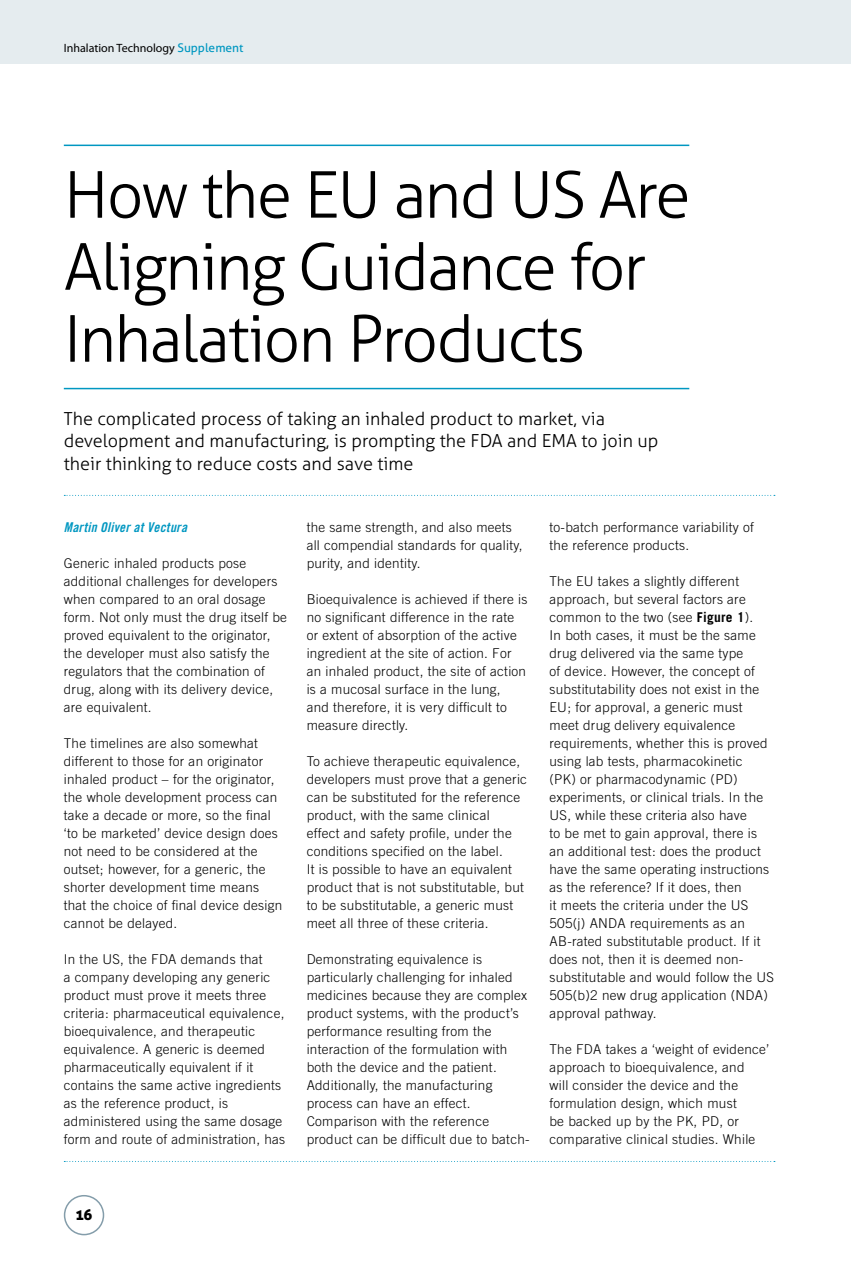
<style>
.page{position:relative;width:851px;height:1263px;background:#fff}
.page>*{position:absolute;margin:0;border:0;box-sizing:border-box;transform-origin:0 0}
.t1{font:300 64.5px/72px "Aller";letter-spacing:-.03em;color:#000}
.t2{font:300 18px/22.5px "Aller";color:#000}
.t3{font:15px "Aller Display";color:#000}
.t4{font:300 13.5px/18px "Trade Gothic LT Std";letter-spacing:.02em;color:#000}
.t5{font:13.5px "Trade Gothic LT Std Bd Cn 20 Obl";letter-spacing:.02em;color:#0097c1}
.t6{font:12px "Myriad Pro";color:#000}
.s1{font-family:"Aller";color:#0097c1}
.s2{font-weight:700}
</style>
<div class="page">
<div style="left:0;top:0;width:850px;height:64px;background:#e5ecef"></div>
<hr style="left:64px;top:145px;width:625px;height:1px;background:#0097c1">
<hr style="left:64px;top:388px;width:625px;height:1px;background:#0097c1">
<svg style="left:64px;top:495px;width:710px;height:1px"></svg>
<svg style="left:64px;top:1161px;width:710px;height:1px"></svg>
<div style="left:64px;top:1195px;width:40px;height:40px;border:2px solid #849daa;border-radius:50%"></div>
<p class="t6" style="left:64px;top:41px;width:181px">Inhalation Technology <span class="s1">Supplement</span></p>
<h1 class="t1" style="left:64px;top:159px;width:628px">How the EU and US Are<br>Aligning Guidance for<br>Inhalation Products</h1>
<h2 class="t2" style="left:64px;top:407px;width:596px">The complicated process of taking an inhaled product to market, via development and manufacturing, is prompting the FDA and EMA to join up their thinking to reduce costs and save time</h2>
<p class="t5" style="left:64px;top:519px;width:125px">Martin Oliver at Vectura</p>
<p class="t4" style="left:64px;top:554px;width:225px">Generic inhaled products pose additional challenges for developers when compared to an oral dosage form. Not only must the drug itself be proved equivalent to the originator, the developer must also satisfy the regulators that the combination of drug, along with its delivery device, are equivalent.</p>
<p class="t4" style="left:64px;top:734px;width:220px">The timelines are also somewhat different to those for an originator inhaled product – for the originator, the whole development process can take a decade or more, so the final ‘to be marketed’ device design does not need to be considered at the outset; however, for a generic, the shorter development time means that the choice of final device design cannot be delayed.</p>
<p class="t4" style="left:64px;top:950px;width:223px">In the US, the FDA demands that<br>a company developing any generic product must prove it meets three criteria: pharmaceutical equivalence, bioequivalence, and therapeutic equivalence. A generic is deemed pharmaceutically equivalent if it contains the same active ingredients as the reference product, is administered using the same dosage form and route of administration, has</p>
<p class="t4" style="left:306px;top:518px;width:217px">the same strength, and also meets all compendial standards for quality, purity, and identity.</p>
<p class="t4" style="left:306px;top:590px;width:222px">Bioequivalence is achieved if there is no significant difference in the rate or extent of absorption of the active ingredient at the site of action. For an inhaled product, the site of action is a mucosal surface in the lung,<br>and therefore, it is very difficult to measure directly.</p>
<p class="t4" style="left:306px;top:752px;width:222px">To achieve therapeutic equivalence, developers must prove that a generic can be substituted for the reference product, with the same clinical<br>effect and safety profile, under the conditions specified on the label.<br>It is possible to have an equivalent product that is not substitutable, but to be substitutable, a generic must meet all three of these criteria.</p>
<p class="t4" style="left:306px;top:950px;width:224px">Demonstrating equivalence is particularly challenging for inhaled medicines because they are complex product systems, with the product’s performance resulting from the interaction of the formulation with both the device and the patient.<br>Additionally, the manufacturing process can have an effect.<br>Comparison with the reference product can be difficult due to batch-</p>
<p class="t4" style="left:549px;top:518px;width:206px">to-batch performance variability of the reference products.</p>
<p class="t4" style="left:549px;top:572px;width:226px">The EU takes a slightly different approach, but several factors are common to the two (see <span class="s2">Figure 1</span>).<br>In both cases, it must be the same drug delivered via the same type<br>of device. However, the concept of substitutability does not exist in the EU; for approval, a generic must meet drug delivery equivalence requirements, whether this is proved using lab tests, pharmacokinetic<br>(PK) or pharmacodynamic (PD) experiments, or clinical trials. In the US, while these criteria also have<br>to be met to gain approval, there is an additional test: does the product have the same operating instructions as the reference? If it does, then<br>it meets the criteria under the US 505(j) ANDA requirements as an AB-rated substitutable product. If it does not, then it is deemed non&shy;substitutable and would follow the US 505(b)2 new drug application (NDA) approval pathway.</p>
<p class="t4" style="left:549px;top:1039px;width:221px">The FDA takes a ‘weight of evidence’ approach to bioequivalence, and<br>will consider the device and the formulation design, which must<br>be backed up by the PK, PD, or comparative clinical studies. While</p>
<p class="t3" style="left:76px;top:1205px;width:18px">16</p>
</div>
